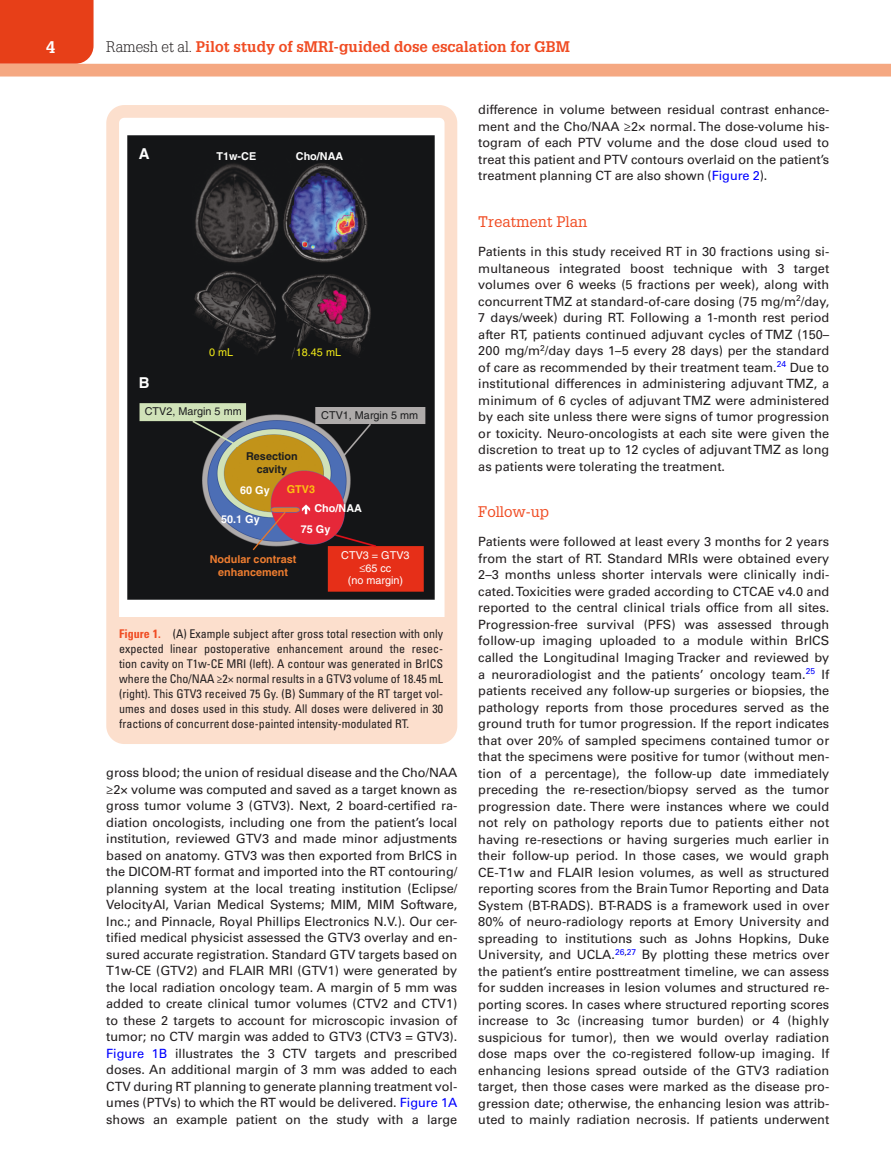
<style>
.page{position:relative;width:891px;height:1175px;background:#fff}
.page>*{position:absolute;margin:0;border:0;box-sizing:border-box;transform-origin:0 0}
.t1{font:700 16.5px "Glypha LT Std";color:#fff}
.t2{font:15px "Glypha LT Std Bold 2";color:#f04b22}
.HeadB{font:15px "Glypha LT Std";color:#f04b22}
.t3{font:700 15px "Helvetica";color:#fff}
.Text{font:12.75px/16.5px "Univers LT Std";color:#231f20;text-align:justify}
.TextInd{font:12.75px/16.5px "Univers LT Std";letter-spacing:-.005em;color:#231f20;text-align:justify}
.FigCapt{font:condensed 12px/15px "Univers LT Std";color:#231f20;text-align:justify}
.t4{font:700 10.8px "Helvetica";color:#fff}
.t5{font:10.8px "Helvetica";color:#1d1e1f}
.t6{font:700 10.8px/13px "Helvetica";color:#ee7d30;text-align:center}
.t7{font:10.8px "Helvetica";color:#fff}
.t8{font:700 10.8px/13px "Helvetica";color:#1d1e1f;text-align:center}
.t9{font:10.8px "Helvetica";color:#f2eb17}
.t10{font:700 10.8px "Helvetica";color:#fdc011}
.s1{font-family:"Glypha LT Std";font-weight:300;color:#231f20}
.s2{font-weight:700;color:#f04b22}
.s3{color:#00f}
</style>
<div class="page">
<div style="left:0;top:0;width:94px;height:64px;background:#e73f18"></div>
<div style="left:0;top:64px;width:891px;height:12px;background:#f5a882"></div>
<div style="left:110px;top:617px;width:344px;height:118px;background:#fcdfcd"></div>
<img style="left:127px;top:135px;width:308px;height:465px">
<div style="left:106px;top:105px;width:351px;height:639px;border:13px solid #fcdfcd;border-radius:12px"></div>
<p class="t1" style="left:46px;top:37px;width:11px">4</p>
<p class="t2" style="left:106px;top:37px;width:465px"><span class="s1">Ramesh et al.</span> Pilot study of sMRI-guided dose escalation for GBM</p>
<p class="t3" style="left:139px;top:144px;width:12px">A</p>
<p class="t4" style="left:296px;top:150px;width:49px">Cho/NAA</p>
<p class="t4" style="left:217px;top:150px;width:41px">T1w-CE</p>
<p class="t3" style="left:139px;top:373px;width:12px">B</p>
<p class="t9" style="left:209px;top:346px;width:26px">0 mL</p>
<p class="t5" style="left:145px;top:405px;width:98px">CTV2, Margin 5 mm</p>
<p class="t9" style="left:296px;top:346px;width:47px">18.45 mL</p>
<p class="t5" style="left:321px;top:409px;width:98px">CTV1, Margin 5 mm</p>
<p class="t8" style="left:246px;top:450px;width:53px">Resection cavity</p>
<p class="t10" style="left:287px;top:482px;width:30px">GTV3</p>
<p class="t4" style="left:240px;top:483px;width:31px">60 Gy</p>
<p class="t4" style="left:221px;top:512px;width:40px">50.1 Gy</p>
<p class="t4" style="left:314px;top:502px;width:49px">Cho/NAA</p>
<p class="t4" style="left:301px;top:522px;width:31px">75 Gy</p>
<p class="t7" style="left:341px;top:548px;width:70px">CTV3 = GTV3</p>
<p class="t7" style="left:348px;top:573px;width:57px">(no margin)</p>
<p class="t6" style="left:210px;top:553px;width:88px">Nodular contrast enhancement</p>
<p class="t7" style="left:360px;top:562px;width:33px">≤65 cc</p>
<p class="FigCapt" style="left:119px;top:626px;width:326px"><span class="s2">Figure 1.</span> (A) Example subject after gross total resection with only expected linear postoperative enhancement around the resec&shy;tion cavity on T1w-CE MRI (left). A contour was generated in BrICS where the Cho/NAA ≥2× normal results in a GTV3 volume of 18.45 mL (right). This GTV3 received 75 Gy. (B) Summary of the RT target vol&shy;umes and doses used in this study. All doses were delivered in 30 fractions of concurrent dose-painted intensity-modulated RT.</p>
<p class="TextInd" style="left:106px;top:764px;width:353px">gross blood; the union of residual disease and the Cho/NAA ≥2× volume was computed and saved as a target known as gross tumor volume 3 (GTV3). Next, 2 board-certified ra&shy;diation oncologists, including one from the patient’s local institution, reviewed GTV3 and made minor adjustments based on anatomy. GTV3 was then exported from BrICS in the DICOM-RT format and imported into the RT contouring/ planning system at the local treating institution (Eclipse/ VelocityAI, Varian Medical Systems; MIM, MIM Software, Inc.; and Pinnacle, Royal Phillips Electronics N.V.). Our cer&shy;tified medical physicist assessed the GTV3 overlay and en&shy;sured accurate registration. Standard GTV targets based on T1w-CE (GTV2) and FLAIR MRI (GTV1) were generated by the local radiation oncology team. A margin of 5 mm was added to create clinical tumor volumes (CTV2 and CTV1) to these 2 targets to account for microscopic invasion of tumor; no CTV margin was added to GTV3 (CTV3 = GTV3).<br><span class="s3">Figure 1B</span> illustrates the 3 CTV targets and prescribed doses. An additional margin of 3 mm was added to each CTV during RT planning to generate planning treatment vol&shy;umes (PTVs) to which the RT would be delivered. <span class="s3">Figure 1A </span>shows an example patient on the study with a large</p>
<p class="TextInd" style="left:478px;top:102px;width:353px">difference in volume between residual contrast enhance&shy;ment and the Cho/NAA ≥2× normal. The dose-volume his&shy;togram of each PTV volume and the dose cloud used to treat this patient and PTV contours overlaid on the patient’s treatment planning CT are also shown (<span class="s3">Figure 2</span>).</p>
<h3 class="HeadB" style="left:478px;top:212px;width:110px">Treatment Plan</h3>
<p class="Text" style="left:478px;top:243px;width:353px">Patients in this study received RT in 30 fractions using si&shy;multaneous integrated boost technique with 3 target volumes over 6 weeks (5 fractions per week), along with concurrent TMZ at standard-of-care dosing (75 mg/m<sup>2</sup>/day, 7 days/week) during RT. Following a 1-month rest period after RT, patients continued adjuvant cycles of TMZ (150– 200 mg/m<sup>2</sup>/day days 1–5 every 28 days) per the standard of care as recommended by their treatment team.<sup>24</sup> Due to institutional differences in administering adjuvant TMZ, a minimum of 6 cycles of adjuvant TMZ were administered by each site unless there were signs of tumor progression or toxicity. Neuro-oncologists at each site were given the discretion to treat up to 12 cycles of adjuvant TMZ as long as patients were tolerating the treatment.</p>
<h3 class="HeadB" style="left:478px;top:503px;width:72px">Follow-up</h3>
<p class="Text" style="left:478px;top:534px;width:353px">Patients were followed at least every 3 months for 2 years from the start of RT. Standard MRIs were obtained every 2–3 months unless shorter intervals were clinically indi&shy;cated. Toxicities were graded according to CTCAE v4.0 and reported to the central clinical trials office from all sites.<br>Progression-free survival (PFS) was assessed through follow-up imaging uploaded to a module within BrICS called the Longitudinal Imaging Tracker and reviewed by a neuroradiologist and the patients’ oncology team.<sup>25</sup> If patients received any follow-up surgeries or biopsies, the pathology reports from those procedures served as the ground truth for tumor progression. If the report indicates that over 20% of sampled specimens contained tumor or that the specimens were positive for tumor (without men&shy;tion of a percentage), the follow-up date immediately preceding the re-resection/biopsy served as the tumor progression date. There were instances where we could not rely on pathology reports due to patients either not having re-resections or having surgeries much earlier in their follow-up period. In those cases, we would graph CE-T1w and FLAIR lesion volumes, as well as structured reporting scores from the Brain Tumor Reporting and Data System (BT-RADS). BT-RADS is a framework used in over 80% of neuro-radiology reports at Emory University and spreading to institutions such as Johns Hopkins, Duke University, and UCLA.<sup>26</sup><sup>,</sup><sup>27</sup> By plotting these metrics over the patient’s entire posttreatment timeline, we can assess for sudden increases in lesion volumes and structured re&shy;porting scores. In cases where structured reporting scores increase to 3c (increasing tumor burden) or 4 (highly suspicious for tumor), then we would overlay radiation dose maps over the co-registered follow-up imaging. If enhancing lesions spread outside of the GTV3 radiation target, then those cases were marked as the disease pro&shy;gression date; otherwise, the enhancing lesion was attrib&shy;uted to mainly radiation necrosis. If patients underwent</p>
</div>
